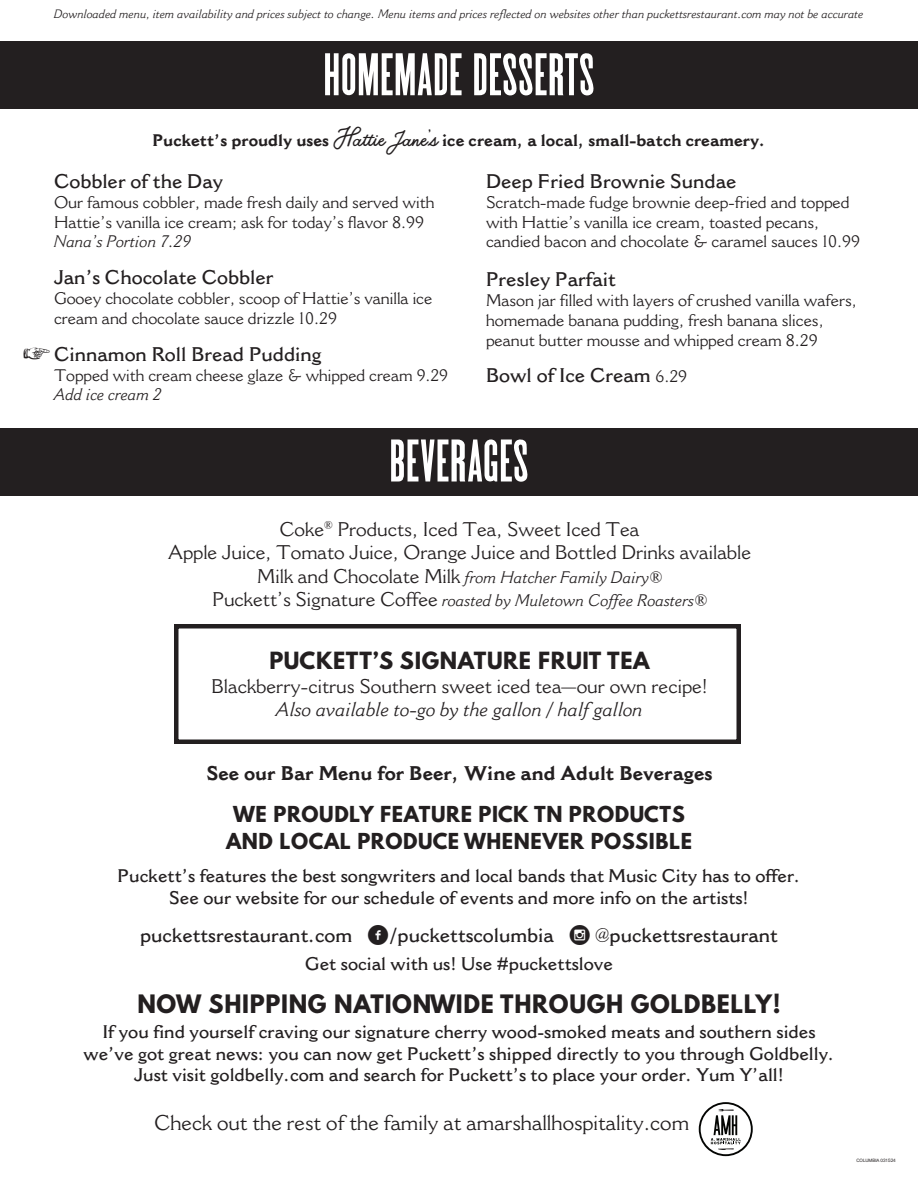
<style>
.page{position:relative;width:918px;height:1188px;background:#fff}
.page>*{position:absolute;margin:0;border:0;box-sizing:border-box;transform-origin:0 0}
.t1{font:extra-condensed 60px "MPI Gothic";color:#fff}
.t2{font:700 22.5px "League Spartan";letter-spacing:.03em;color:#231f20}
.t3{font:21px "Cantoria";color:#231f20}
.t4{font:700 21px "League Spartan";letter-spacing:.03em;color:#231f20}
.t5{font:600 19.5px "Cantoria";color:#231f20}
.t6{font:19.5px/23.4px "Cantoria";color:#231f20;text-align:center}
.t7{font:700 19.5px/27px "League Spartan";letter-spacing:.03em;color:#231f20;text-align:center}
.t8{font:700 19.5px "Cantoria";color:#231f20}
.t9{font:italic 19.5px "Cantoria";color:#231f20}
.t10{font:19.5px "All Hands";color:#231f20}
.t11{font:600 18px/21.6px "Cantoria";color:#231f20;text-align:center}
.t12{font:16.5px/19.8px "Cantoria";color:#231f20}
.t13{font:italic 16.5px/23.4px "Cantoria";color:#231f20;text-align:center}
.t14{font:700 16.5px "Cantoria";color:#231f20}
.t15{font:italic 12px "Cantoria";color:#231f20}
.t16{font:4.5px "Classic Sans";color:#231f20}
.s1{font-family:"Bloomsbury Script";font-weight:400}
.s2{font-weight:400;font-size:16.5px}
.s3{font-style:normal;font-size:19.5px}
.s4{font-family:"Socialico";font-weight:400;font-size:28.5px}
.s5{font-family:"Socialico Plus Plus";font-weight:400;font-size:28.5px}
</style>
<div class="page">
<svg style="left:699px;top:1102px;width:54px;height:54px"></svg>
<div style="left:0;top:41px;width:918px;height:68px;background:#231f20"></div>
<div style="left:0;top:428px;width:918px;height:68px;background:#231f20"></div>
<div style="left:174px;top:624px;width:567px;height:120px;border:4px solid #231f20"></div>
<p class="t15" style="left:54px;top:7px;width:811px">Downloaded menu, item availability and prices subject to change. Menu items and prices reflected on websites other than puckettsrestaurant.com may not be accurate</p>
<h1 class="t1" style="left:323px;top:41px;width:273px">HOMEMADE DESSERTS</h1>
<p class="t14" style="left:153px;top:130px;width:614px">Puckett’s proudly uses <span class="s1">Hattie Jane’s</span> ice cream, a local, small-batch creamery.</p>
<p class="t5" style="left:54px;top:170px;width:171px">Cobbler of the Day</p>
<p class="t12" style="left:54px;top:192px;width:382px">Our famous cobbler, made fresh daily and served with<br>Hattie’s vanilla ice cream; ask for today’s flavor 8.99</p>
<p class="t13" style="left:54px;top:230px;width:139px">Nana’s Portion 7.29</p>
<p class="t5" style="left:54px;top:266px;width:221px">Jan’s Chocolate Cobbler</p>
<p class="t12" style="left:54px;top:288px;width:380px">Gooey chocolate cobbler, scoop of Hattie’s vanilla ice cream and chocolate sauce drizzle 10.29</p>
<p class="t5" style="left:54px;top:342px;width:269px">Cinnamon Roll Bread Pudding</p>
<p class="t12" style="left:54px;top:365px;width:396px">Topped with cream cheese glaze &amp; whipped cream 9.29</p>
<p class="t13" style="left:54px;top:383px;width:109px">Add ice cream 2</p>
<p class="t5" style="left:486px;top:170px;width:252px">Deep Fried Brownie Sundae</p>
<p class="t12" style="left:486px;top:192px;width:376px">Scratch-made fudge brownie deep-fried and topped with Hattie’s vanilla ice cream, toasted pecans, candied bacon and chocolate &amp; caramel sauces 10.99</p>
<p class="t5" style="left:486px;top:268px;width:131px">Presley Parfait</p>
<p class="t12" style="left:486px;top:290px;width:372px">Mason jar filled with layers of crushed vanilla wafers, homemade banana pudding, fresh banana slices, peanut butter mousse and whipped cream 8.29</p>
<p class="t5" style="left:486px;top:364px;width:203px">Bowl of Ice Cream <span class="s2">6.29</span></p>
<p class="t10" style="left:23px;top:337px;width:29px">e</p>
<h1 class="t1" style="left:389px;top:427px;width:141px">BEVERAGES</h1>
<p class="t6" style="left:168px;top:517px;width:585px">Coke<sup>®</sup> Products, Iced Tea, Sweet Iced Tea<br>Apple Juice, Tomato Juice, Orange Juice and Bottled Drinks available</p>
<p class="t13" style="left:212px;top:565px;width:496px"><span class="s3">Milk and Chocolate Milk</span> from Hatcher Family Dairy®<br><span class="s3">Puckett’s Signature Coffee</span> roasted by Muletown Coffee Roasters®</p>
<p class="t4" style="left:269px;top:644px;width:382px">PUCKETT’S SIGNATURE FRUIT TEA</p>
<p class="t6" style="left:211px;top:674px;width:498px">Blackberry-citrus Southern sweet iced tea—our own recipe!</p>
<p class="t9" style="left:276px;top:697px;width:369px">Also available to-go by the gallon / half gallon</p>
<p class="t8" style="left:207px;top:761px;width:508px">See our Bar Menu for Beer, Wine and Adult Beverages</p>
<p class="t7" style="left:226px;top:800px;width:467px">WE PROUDLY FEATURE PICK TN PRODUCTS<br>AND LOCAL PRODUCE WHENEVER POSSIBLE</p>
<p class="t11" style="left:118px;top:865px;width:684px">Puckett’s features the best songwriters and local bands that Music City has to offer.<br>See our website for our schedule of events and more info on the artists!</p>
<p class="t5" style="left:140px;top:924px;width:639px">puckettsrestaurant.com <span class="s4">f</span>/puckettscolumbia <span class="s5">i</span> @puckettsrestaurant</p>
<p class="t11" style="left:305px;top:953px;width:310px">Get social with us! Use #puckettslove</p>
<h2 class="t2" style="left:137px;top:986px;width:645px">NOW SHIPPING NATIONWIDE THROUGH GOLDBELLY!</h2>
<p class="t11" style="left:84px;top:1021px;width:752px">If you find yourself craving our signature cherry wood-smoked meats and southern sides we’ve got great news: you can now get Puckett’s shipped directly to you through Goldbelly.<br>Just visit goldbelly.com and search for Puckett’s to place your order. Yum Y’all!</p>
<p class="t3" style="left:154px;top:1110px;width:536px">Check out the rest of the family at amarshallhospitality.com</p>
<p class="t16" style="left:856px;top:1157px;width:41px">COLUMBIA 031524</p>
</div>
